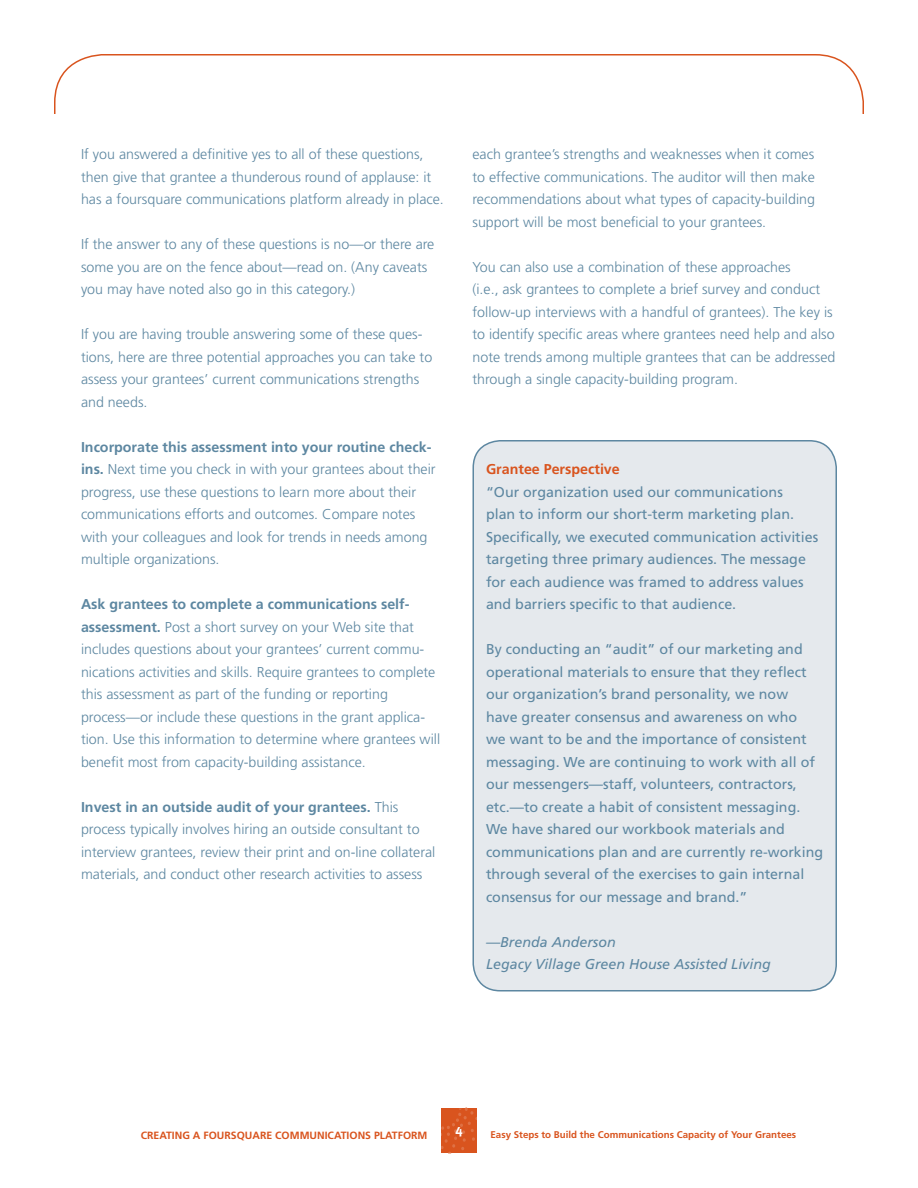
<style>
.page{position:relative;width:918px;height:1188px;background:#fff}
.page>*{position:absolute;margin:0;border:0;box-sizing:border-box;transform-origin:0 0}
.t1{font:300 14.25px/22.5px "Frutiger";color:#5d87a1}
.t2{font:14.25px/22.5px "Frutiger";color:#5d87a1}
.t3{font:italic 14.25px/22.5px "Frutiger";color:#5d87a1}
.t4{font:700 14.25px "Frutiger";color:#d9541e}
.t5{font:700 13.5px "Meta";color:#fff}
.t6{font:700 10.5px "Frutiger";color:#d9541e}
.t7{font:700 9.75px "Frutiger";color:#d9541e}
.s1{font-weight:700}
</style>
<div class="page">
<svg style="left:441px;top:1108px;width:36px;height:45px;background:#d95722"></svg>
<svg style="left:54px;top:54px;width:810px;height:60px"></svg>
<div style="left:473px;top:441px;width:363px;height:550px;background:#e5e9ed;border-radius:27px"></div>
<div style="left:472px;top:440px;width:365px;height:552px;border:2px solid #5d87a1;border-radius:27px"></div>
<p class="t1" style="left:81px;top:143px;width:364px">If you answered a definitive yes to all of these questions, then give that grantee a thunderous round of applause: it has a foursquare communications platform already in place.</p>
<p class="t1" style="left:81px;top:233px;width:355px">If the answer to any of these questions is no—or there are some you are on the fence about—read on. (Any caveats you may have noted also go in this category.)</p>
<p class="t1" style="left:81px;top:323px;width:353px">If you are having trouble answering some of these ques&shy;tions, here are three potential approaches you can take to assess your grantees’ current communications strengths and needs.</p>
<p class="t1" style="left:81px;top:436px;width:356px"><span class="s1">Incorporate this assessment into your routine check&shy;ins.</span> Next time you check in with your grantees about their progress, use these questions to learn more about their communications efforts and outcomes. Compare notes with your colleagues and look for trends in needs among multiple organizations.</p>
<p class="t1" style="left:81px;top:593px;width:361px"><span class="s1">Ask grantees to complete a communications self&shy;assessment.</span> Post a short survey on your Web site that includes questions about your grantees’ current commu&shy;nications activities and skills. Require grantees to complete this assessment as part of the funding or reporting process—or include these questions in the grant applica&shy;tion. Use this information to determine where grantees will benefit most from capacity-building assistance.</p>
<p class="t1" style="left:81px;top:796px;width:356px"><span class="s1">Invest in an outside audit of your grantees.</span> This process typically involves hiring an outside consultant to interview grantees, review their print and on-line collateral materials, and conduct other research activities to assess</p>
<p class="t1" style="left:473px;top:143px;width:344px;text-align:justify">each grantee’s strengths and weaknesses when it comes to effective communications. The auditor will then make recommendations about what types of capacity-building support will be most beneficial to your grantees.</p>
<p class="t1" style="left:473px;top:256px;width:364px">You can also use a combination of these approaches<br>(i.e., ask grantees to complete a brief survey and conduct follow-up interviews with a handful of grantees). The key is to identify specific areas where grantees need help and also note trends among multiple grantees that can be addressed through a single capacity-building program.</p>
<p class="t4" style="left:486px;top:461px;width:135px">Grantee Perspective</p>
<p class="t2" style="left:486px;top:480px;width:334px">“Our organization used our communications<br>plan to inform our short-term marketing plan.<br>Specifically, we executed communication activities targeting three primary audiences. The message for each audience was framed to address values and barriers specific to that audience.</p>
<p class="t2" style="left:486px;top:638px;width:339px">By conducting an “audit” of our marketing and operational materials to ensure that they reflect our organization’s brand personality, we now have greater consensus and awareness on who<br>we want to be and the importance of consistent messaging. We are continuing to work with all of our messengers—staff, volunteers, contractors, etc.—to create a habit of consistent messaging.<br>We have shared our workbook materials and communications plan and are currently re-working through several of the exercises to gain internal consensus for our message and brand.”</p>
<p class="t3" style="left:486px;top:930px;width:286px">—Brenda Anderson<br>Legacy Village Green House Assisted Living</p>
<p class="t5" style="left:455px;top:1121px;width:9px">4</p>
<p class="t6" style="left:141px;top:1129px;width:288px">Creating a Foursquare Communications Platform</p>
<p class="t7" style="left:490px;top:1129px;width:307px">Easy Steps to Build the Communications Capacity of Your Grantees</p>
</div>
